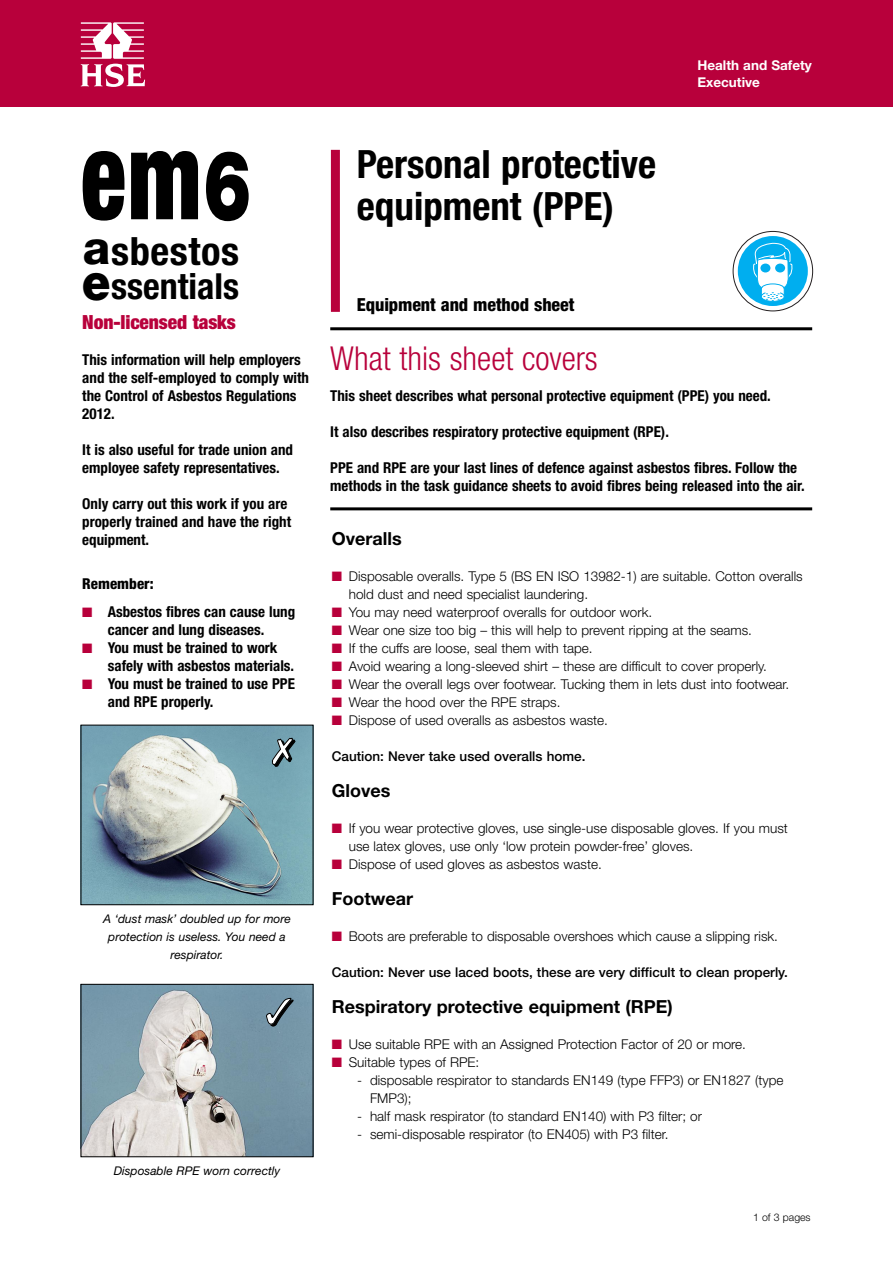
<style>
.page{position:relative;width:893px;height:1263px;background:#fff}
.page>*{position:absolute;margin:0;border:0;box-sizing:border-box;transform-origin:0 0}
.t1{font:900 condensed 123px "Helvetica Neue";color:#000;scale:.76 1}
.t2{font:900 51px "Helvetica Neue";color:#000;scale:.9 1}
.t3{font:800 46.5px "Helvetica Neue";color:#000}
.t4{font:700 condensed 39px/42px "Helvetica Neue";color:#000}
.t5{font:700 condensed 39px "Helvetica Neue";color:#000;scale:1.04 1}
.t6{font:700 condensed 36px "Helvetica Neue";color:#000}
.t7{font:300 condensed 33px "Helvetica Neue";color:#b8003b}
.t8{font:900 condensed 19.5px "Helvetica Neue";letter-spacing:-.005em;color:#b8003b}
.t9{font:700 18px "Helvetica Neue";color:#000}
.t10{font:800 condensed 18px "Helvetica Neue";letter-spacing:-.005em;color:#000}
.t11{font:700 condensed 15px/18px "Helvetica Neue";color:#000}
.t12{font:800 condensed 15px "Helvetica Neue";color:#000}
.t13{font:300 13.5px/18px "Helvetica Neue";color:#000}
.t14{font:500 13.5px "Helvetica Neue";color:#000}
.t15{font:700 13.5px/16.5px "Helvetica Neue";color:#fff}
.t16{font:italic 12px/18px "Helvetica Neue";color:#000;text-align:center}
.t17{font:300 10.5px "Helvetica Neue";color:#000}
.s1{font-stretch:normal;font-size:97.5px}
.s2{color:#b8003b}
</style>
<div class="page">
<div style="left:0;top:0;width:893px;height:106px;background:#b8003b"></div>
<svg style="left:81px;top:22px;width:64px;height:65px"></svg>
<svg style="left:733px;top:231px;width:80px;height:80px"></svg>
<div style="left:733px;top:231px;width:80px;height:80px;border:1px solid #231f20;border-radius:50%"></div>
<div style="left:738px;top:236px;width:70px;height:70px;background:#00aeef;border-radius:50%"></div>
<svg style="left:753px;top:243px;width:39px;height:59px"></svg>
<hr style="left:330px;top:327px;width:482px;height:3px;background:#000">
<div style="left:331px;top:150px;width:9px;height:162px;background:#b8003b"></div>
<hr style="left:330px;top:507px;width:482px;height:3px;background:#000">
<img style="left:83px;top:727px;width:228px;height:176px">
<img style="left:83px;top:986px;width:228px;height:169px">
<div style="left:81px;top:984px;width:232px;height:173px;border:1px solid #000"></div>
<svg style="left:266px;top:998px;width:25px;height:26px"></svg>
<svg style="left:272px;top:738px;width:21px;height:26px"></svg>
<p class="t15" style="left:697px;top:59px;width:116px">Health and Safety<br>Executive</p>
<h1 class="t1" style="left:81px;top:100px;width:226px">em<span class="s1">6</span></h1>
<h3 class="t5" style="left:111px;top:237px;width:125px">sbestos</h3>
<h3 class="t6" style="left:111px;top:273px;width:129px">ssentials</h3>
<h3 class="t8" style="left:82px;top:310px;width:155px">Non-licensed tasks</h3>
<h3 class="t3" style="left:83px;top:231px;width:29px">a</h3>
<h2 class="t2" style="left:82px;top:263px;width:34px">e</h2>
<p class="t11" style="left:82px;top:352px;width:228px">This information will help employers and the self-employed to comply with the Control of Asbestos Regulations<br>2012.</p>
<p class="t11" style="left:82px;top:442px;width:212px">It is also useful for trade union and employee safety representatives.</p>
<p class="t11" style="left:82px;top:496px;width:210px">Only carry out this work if you are properly trained and have the right equipment.</p>
<p class="t12" style="left:82px;top:578px;width:73px">Remember:</p>
<p class="t11" style="left:82px;top:604px;width:214px;text-align:center"><span class="s2">■</span> Asbestos fibres can cause lung cancer and lung diseases.</p>
<p class="t11" style="left:108px;top:640px;width:188px;text-indent:-26px"><span class="s2">■</span> You must be trained to work safely with asbestos materials.</p>
<p class="t11" style="left:108px;top:676px;width:189px;text-indent:-26px"><span class="s2">■</span> You must be trained to use PPE and RPE properly.</p>
<p class="t16" style="left:103px;top:911px;width:189px">A ‘dust mask’ doubled up for more protection is useless. You need a respirator.</p>
<p class="t16" style="left:114px;top:1163px;width:168px">Disposable RPE worn correctly</p>
<h3 class="t4" style="left:357px;top:147px;width:301px">Personal protective equipment (PPE)</h3>
<h3 class="t10" style="left:357px;top:298px;width:219px">Equipment and method sheet</h3>
<h3 class="t7" style="left:330px;top:346px;width:269px">What this sheet covers</h3>
<p class="t11" style="left:330px;top:388px;width:442px">This sheet describes what personal protective equipment (PPE) you need.</p>
<p class="t11" style="left:330px;top:424px;width:340px">It also describes respiratory protective equipment (RPE).</p>
<p class="t11" style="left:330px;top:460px;width:476px">PPE and RPE are your last lines of defence against asbestos fibres. Follow the methods in the task guidance sheets to avoid fibres being released into the air.</p>
<h3 class="t9" style="left:332px;top:532px;width:71px">Overalls</h3>
<p class="t13" style="left:349px;top:568px;width:455px;text-indent:-17px"><span class="s2">■</span> Disposable overalls. Type 5 (BS EN ISO 13982-1) are suitable. Cotton overalls hold dust and need specialist laundering.</p>
<p class="t13" style="left:332px;top:604px;width:322px"><span class="s2">■</span> You may need waterproof overalls for outdoor work.</p>
<p class="t13" style="left:332px;top:622px;width:422px"><span class="s2">■</span> Wear one size too big – this will help to prevent ripping at the seams.</p>
<p class="t13" style="left:332px;top:640px;width:262px"><span class="s2">■</span> If the cuffs are loose, seal them with tape.</p>
<p class="t13" style="left:332px;top:658px;width:437px"><span class="s2">■</span> Avoid wearing a long-sleeved shirt – these are difficult to cover properly.</p>
<p class="t13" style="left:332px;top:676px;width:459px"><span class="s2">■</span> Wear the overall legs over footwear. Tucking them in lets dust into footwear.</p>
<p class="t13" style="left:332px;top:694px;width:230px"><span class="s2">■</span> Wear the hood over the RPE straps.</p>
<p class="t13" style="left:332px;top:712px;width:278px"><span class="s2">■</span> Dispose of used overalls as asbestos waste.</p>
<p class="t14" style="left:332px;top:751px;width:255px">Caution: Never take used overalls home.</p>
<h3 class="t9" style="left:332px;top:784px;width:60px">Gloves</h3>
<p class="t13" style="left:349px;top:820px;width:441px;text-indent:-17px"><span class="s2">■</span> If you wear protective gloves, use single-use disposable gloves. If you must use latex gloves, use only ‘low protein powder-free’ gloves.</p>
<p class="t13" style="left:332px;top:856px;width:271px"><span class="s2">■</span> Dispose of used gloves as asbestos waste.</p>
<h3 class="t9" style="left:332px;top:892px;width:83px">Footwear</h3>
<p class="t13" style="left:332px;top:928px;width:448px"><span class="s2">■</span> Boots are preferable to disposable overshoes which cause a slipping risk.</p>
<p class="t14" style="left:332px;top:967px;width:458px">Caution: Never use laced boots, these are very difficult to clean properly.</p>
<h3 class="t9" style="left:332px;top:1000px;width:343px">Respiratory protective equipment (RPE)</h3>
<p class="t13" style="left:332px;top:1036px;width:416px"><span class="s2">■</span> Use suitable RPE with an Assigned Protection Factor of 20 or more.</p>
<p class="t13" style="left:332px;top:1054px;width:149px"><span class="s2">■</span> Suitable types of RPE:</p>
<p class="t13" style="left:370px;top:1072px;width:415px;text-indent:-13px">- disposable respirator to standards EN149 (type FFP3) or EN1827 (type<br>FMP3);</p>
<p class="t13" style="left:357px;top:1108px;width:346px">- half mask respirator (to standard EN140) with P3 filter; or</p>
<p class="t13" style="left:357px;top:1126px;width:313px">- semi-disposable respirator (to EN405) with P3 filter.</p>
<p class="t17" style="left:753px;top:1213px;width:59px">1 of 3 pages</p>
</div>
